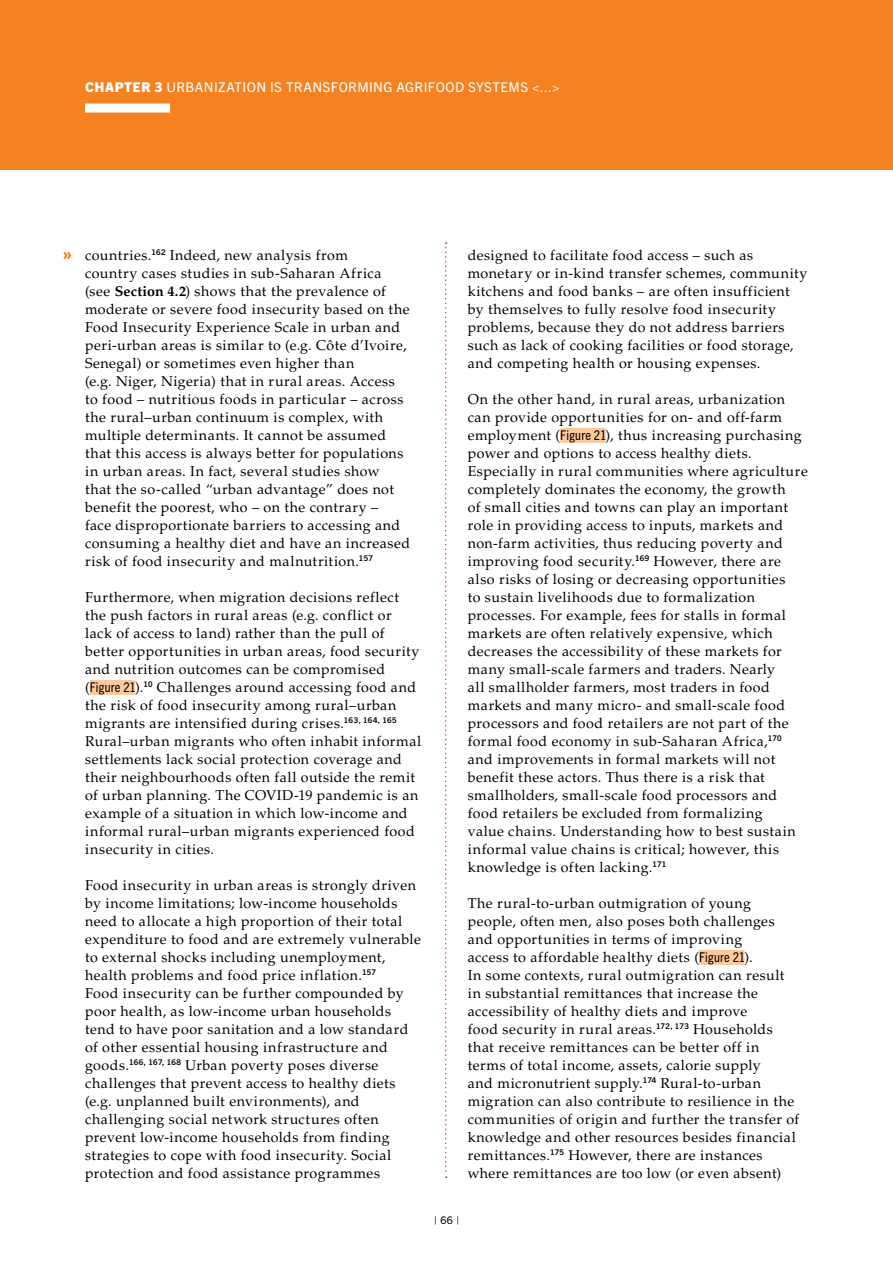
<style>
.page{position:relative;width:893px;height:1263px;background:#fff}
.page>*{position:absolute;margin:0;border:0;box-sizing:border-box;transform-origin:0 0}
.t1{font:800 16.5px "Futura Std";color:#f58220}
.t2{font:14.25px/18px "Palatino LT Std";letter-spacing:.035em;color:#000}
.t3{font:13.5px "Trade Gothic Next LT Pro";letter-spacing:.03em;color:#fff}
.t4{font:10.5px "Trade Gothic Next LT Pro";color:#000}
.s1{font-weight:800}
.s2{font-weight:700}
.s3{font-family:"Trade Gothic Next LT Pro";font-stretch:condensed;font-size:13.5px}
</style>
<div class="page">
<svg style="left:445px;top:242px;width:2px;height:936px"></svg>
<div style="left:0;top:0;width:893px;height:170px;background:#f58220"></div>
<div style="left:85px;top:104px;width:85px;height:9px;background:#fff"></div>
<div style="left:90px;top:680px;width:45px;height:15px;background:#fdc99b"></div>
<div style="left:560px;top:428px;width:46px;height:15px;background:#fdc99b"></div>
<div style="left:699px;top:950px;width:45px;height:15px;background:#fdc99b"></div>
<p class="t3" style="left:85px;top:78px;width:476px"><span class="s1">CHAPTER 3</span> URBANIZATION IS TRANSFORMING AGRIFOOD SYSTEMS &lt;...&gt;</p>
<p class="t1" style="left:63px;top:243px;width:11px">»</p>
<p class="t2" style="left:85px;top:246px;width:327px">countries.<sup>162</sup> Indeed, new analysis from<br>country cases studies in sub-Saharan Africa (see <span class="s2">Section 4.2</span>) shows that the prevalence of moderate or severe food insecurity based on the Food Insecurity Experience Scale in urban and peri-urban areas is similar to (e.g. Côte d’Ivoire, Senegal) or sometimes even higher than<br>(e.g. Niger, Nigeria) that in rural areas. Access to food – nutritious foods in particular – across the rural–urban continuum is complex, with multiple determinants. It cannot be assumed that this access is always better for populations in urban areas. In fact, several studies show<br>that the so-called “urban advantage” does not benefit the poorest, who – on the contrary –<br>face disproportionate barriers to accessing and consuming a healthy diet and have an increased risk of food insecurity and malnutrition.<sup>157</sup></p>
<p class="t2" style="left:85px;top:588px;width:338px">Furthermore, when migration decisions reflect the push factors in rural areas (e.g. conflict or lack of access to land) rather than the pull of better opportunities in urban areas, food security and nutrition outcomes can be compromised (<span class="s3">Figure 21</span>).<sup>10</sup> Challenges around accessing food and the risk of food insecurity among rural–urban migrants are intensified during crises.<sup>163,</sup> <sup>164,</sup> <sup>165<br></sup>Rural–urban migrants who often inhabit informal settlements lack social protection coverage and their neighbourhoods often fall outside the remit of urban planning. The COVID-19 pandemic is an example of a situation in which low-income and informal rural–urban migrants experienced food insecurity in cities.</p>
<p class="t2" style="left:85px;top:876px;width:337px">Food insecurity in urban areas is strongly driven by income limitations; low-income households need to allocate a high proportion of their total expenditure to food and are extremely vulnerable to external shocks including unemployment, health problems and food price inflation.<sup>157<br></sup>Food insecurity can be further compounded by poor health, as low-income urban households tend to have poor sanitation and a low standard of other essential housing infrastructure and goods.<sup>166,</sup> <sup>167,</sup> <sup>168</sup> Urban poverty poses diverse challenges that prevent access to healthy diets (e.g. unplanned built environments), and challenging social network structures often prevent low-income households from finding strategies to cope with food insecurity. Social protection and food assistance programmes</p>
<p class="t2" style="left:468px;top:246px;width:341px">designed to facilitate food access – such as monetary or in-kind transfer schemes, community kitchens and food banks – are often insufficient by themselves to fully resolve food insecurity problems, because they do not address barriers such as lack of cooking facilities or food storage, and competing health or housing expenses.</p>
<p class="t2" style="left:468px;top:390px;width:342px">On the other hand, in rural areas, urbanization can provide opportunities for on- and off-farm employment (<span class="s3">Figure 21</span>), thus increasing purchasing power and options to access healthy diets.<br>Especially in rural communities where agriculture completely dominates the economy, the growth<br>of small cities and towns can play an important role in providing access to inputs, markets and non-farm activities, thus reducing poverty and improving food security.<sup>169</sup> However, there are also risks of losing or decreasing opportunities<br>to sustain livelihoods due to formalization processes. For example, fees for stalls in formal markets are often relatively expensive, which decreases the accessibility of these markets for many small-scale farmers and traders. Nearly<br>all smallholder farmers, most traders in food markets and many micro- and small-scale food processors and food retailers are not part of the formal food economy in sub-Saharan Africa,<sup>170 </sup>and improvements in formal markets will not benefit these actors. Thus there is a risk that smallholders, small-scale food processors and food retailers be excluded from formalizing<br>value chains. Understanding how to best sustain informal value chains is critical; however, this knowledge is often lacking.<sup>171</sup></p>
<p class="t2" style="left:468px;top:894px;width:333px">The rural-to-urban outmigration of young people, often men, also poses both challenges and opportunities in terms of improving<br>access to affordable healthy diets (<span class="s3">Figure 21</span>).<br>In some contexts, rural outmigration can result in substantial remittances that increase the accessibility of healthy diets and improve<br>food security in rural areas.<sup>172,</sup> <sup>173</sup> Households that receive remittances can be better off in terms of total income, assets, calorie supply<br>and micronutrient supply.<sup>174</sup> Rural-to-urban migration can also contribute to resilience in the communities of origin and further the transfer of knowledge and other resources besides financial remittances.<sup>175</sup> However, there are instances where remittances are too low (or even absent)</p>
<p class="t4" style="left:434px;top:1213px;width:27px">| 66 |</p>
</div>
